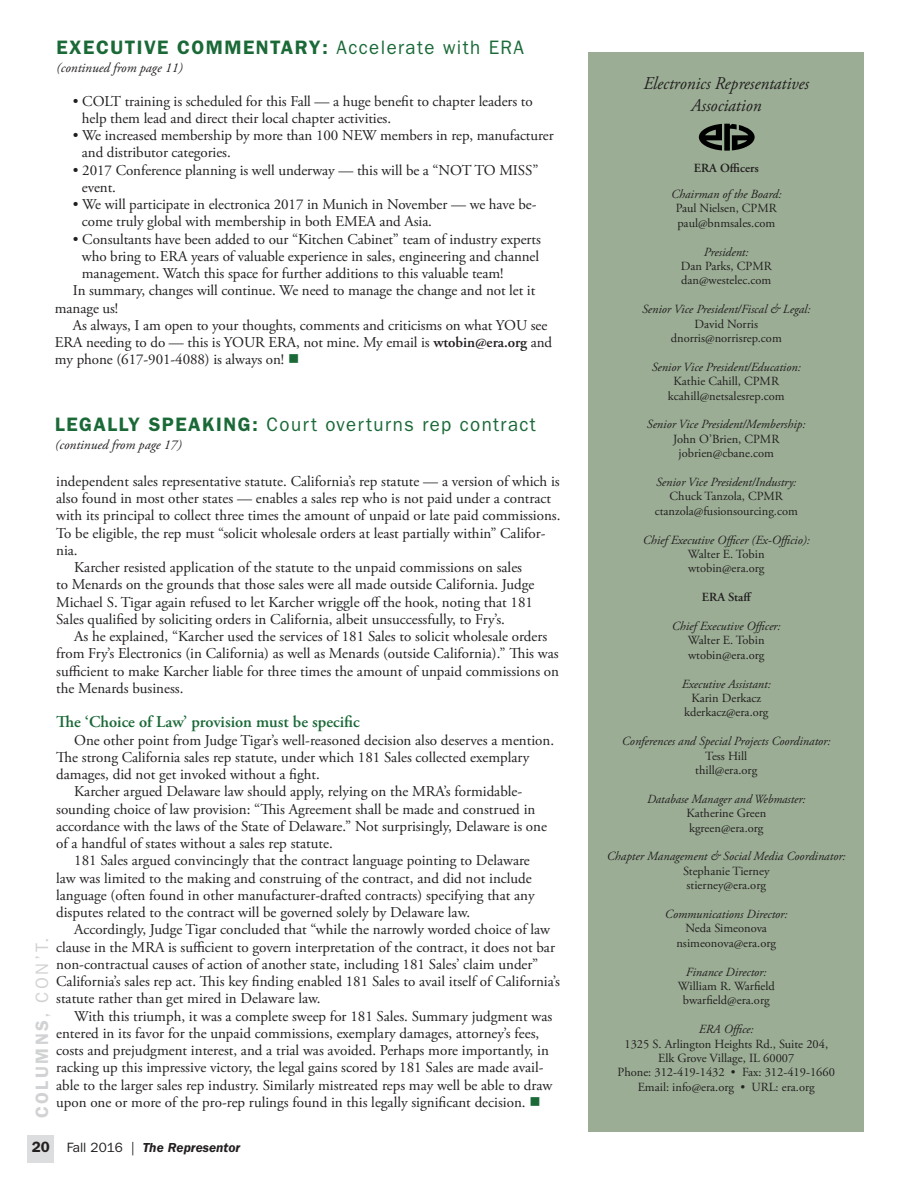
<style>
.page{position:relative;width:918px;height:1188px;background:#fff}
.page>*{position:absolute;margin:0;border:0;box-sizing:border-box;transform-origin:0 0}
.Page_Header{font:19.5px "ITC Franklin Gothic Std";letter-spacing:.075em;color:#1a6937;scale:.96 1}
.Page_Header-2{font:600 19.5px "ITC Franklin Gothic Std";letter-spacing:.075em;color:#1a6937}
.t1{font:italic 18px "Adobe Garamond Pro";color:#231f20;scale:.96 1}
.Pull_Quote{font:600 18px "ITC Franklin Gothic Std";letter-spacing:.14em;color:#d1d2d4}
.Page_Header-3{font:600 16.5px "Adobe Garamond Pro";color:#1a6937}
.Page_Header-4{font:15px/17.2px "Adobe Garamond Pro";color:#231f20}
.Page_Header-5{font:italic 13.5px "Adobe Garamond Pro";color:#231f20}
.t2{font:italic 600 13.5px "ITC Franklin Gothic Std";color:#231f20}
.t3{font:12.45px/14.4px "Adobe Garamond Pro";color:#231f20;text-align:center}
.t4{font:italic 12.45px "Adobe Garamond Pro";color:#231f20}
.t5{font:600 12.45px "Adobe Garamond Pro";color:#231f20}
.s1{font-weight:400}
.s2{font-weight:600}
.s3{color:#1a6937}
.s4{font-style:normal;font-size:15px}
.s5{font-weight:400;font-style:normal}
</style>
<div class="page">
<div style="left:27px;top:1135px;width:27px;height:28px;background:#dcdddf"></div>
<div style="left:589px;top:52px;width:275px;height:1080px;background:#9bae95"></div>
<svg style="left:699px;top:124px;width:56px;height:27px"></svg>
<p class="Page_Header-2" style="left:57px;top:36px;width:469px">EXECUTIVE COMMENTARY: <span class="s1">Accelerate with ERA</span></p>
<p class="Page_Header-5" style="left:57px;top:60px;width:128px">(continued from page 11)</p>
<p class="Page_Header-4" style="left:82px;top:93px;width:452px;text-indent:-9px">• COLT training is scheduled for this Fall — a huge benefit to chapter leaders to help them lead and direct their local chapter activities.</p>
<p class="Page_Header-4" style="left:82px;top:127px;width:473px;text-indent:-9px">• We increased membership by more than 100 NEW members in rep, manufacturer and distributor categories.</p>
<p class="Page_Header-4" style="left:82px;top:162px;width:458px;text-indent:-9px">• 2017 Conference planning is well underway — this will be a “NOT TO MISS” event.</p>
<p class="Page_Header-4" style="left:82px;top:196px;width:456px;text-indent:-9px">• We will participate in electronica 2017 in Munich in November — we have be&shy;come truly global with membership in both EMEA and Asia.</p>
<p class="Page_Header-4" style="left:82px;top:231px;width:461px;text-align:justify;text-indent:-9px">• Consultants have been added to our “Kitchen Cabinet” team of industry experts who bring to ERA years of valuable experience in sales, engineering and channel management. Watch this space for further additions to this valuable team!</p>
<p class="Page_Header-4" style="left:55px;top:283px;width:482px;text-indent:18px">In summary, changes will continue. We need to manage the change and not let it manage us!</p>
<p class="Page_Header-4" style="left:55px;top:317px;width:499px;text-indent:18px">As always, I am open to your thoughts, comments and criticisms on what YOU see<br>ERA needing to do — this is YOUR ERA, not mine. My email is <span class="s2">wtobin@era.org</span> and my phone (617-901-4088) is always on! <span class="s3">■</span></p>
<p class="Page_Header" style="left:55px;top:413px;width:502px"><span class="s2">LEGALLY SPEAKING:</span> Court overturns rep contract</p>
<p class="Page_Header-5" style="left:55px;top:437px;width:128px">(continued from page 17)</p>
<p class="Page_Header-4" style="left:56px;top:473px;width:506px">independent sales representative statute. California’s rep statute — a version of which is also found in most other states — enables a sales rep who is not paid under a contract with its principal to collect three times the amount of unpaid or late paid commissions.<br>To be eligible, the rep must “solicit wholesale orders at least partially within” Califor&shy;nia.</p>
<p class="Page_Header-4" style="left:56px;top:559px;width:480px;text-indent:18px">Karcher resisted application of the statute to the unpaid commissions on sales to Menards on the grounds that those sales were all made outside California. Judge Michael S. Tigar again refused to let Karcher wriggle off the hook, noting that 181<br>Sales qualified by soliciting orders in California, albeit unsuccessfully, to Fry’s.</p>
<p class="Page_Header-4" style="left:56px;top:628px;width:504px;text-indent:18px">As he explained, “Karcher used the services of 181 Sales to solicit wholesale orders from Fry’s Electronics (in California) as well as Menards (outside California).” This was sufficient to make Karcher liable for three times the amount of unpaid commissions on the Menards business.</p>
<p class="Page_Header-3" style="left:56px;top:713px;width:305px">The ‘Choice of Law’ provision must be specific</p>
<p class="Page_Header-4" style="left:56px;top:732px;width:500px;text-indent:18px">One other point from Judge Tigar’s well-reasoned decision also deserves a mention.<br>The strong California sales rep statute, under which 181 Sales collected exemplary damages, did not get invoked without a fight.</p>
<p class="Page_Header-4" style="left:56px;top:784px;width:492px;text-indent:18px">Karcher argued Delaware law should apply, relying on the MRA’s formidable&shy;sounding choice of law provision: “This Agreement shall be made and construed in accordance with the laws of the State of Delaware.” Not surprisingly, Delaware is one of a handful of states without a sales rep statute.</p>
<p class="Page_Header-4" style="left:56px;top:853px;width:480px;text-indent:18px">181 Sales argued convincingly that the contract language pointing to Delaware law was limited to the making and construing of the contract, and did not include language (often found in other manufacturer-drafted contracts) specifying that any disputes related to the contract will be governed solely by Delaware law.</p>
<p class="Page_Header-4" style="left:56px;top:922px;width:505px;text-indent:18px">Accordingly, Judge Tigar concluded that “while the narrowly worded choice of law clause in the MRA is sufficient to govern interpretation of the contract, it does not bar non-contractual causes of action of another state, including 181 Sales’ claim under” California’s sales rep act. This key finding enabled 181 Sales to avail itself of California’s statute rather than get mired in Delaware law.</p>
<p class="Page_Header-4" style="left:56px;top:1008px;width:498px;text-indent:18px">With this triumph, it was a complete sweep for 181 Sales. Summary judgment was entered in its favor for the unpaid commissions, exemplary damages, attorney’s fees, costs and prejudgment interest, and a trial was avoided. Perhaps more importantly, in racking up this impressive victory, the legal gains scored by 181 Sales are made avail&shy;able to the larger sales rep industry. Similarly mistreated reps may well be able to draw upon one or more of the pro-rep rulings found in this legally significant decision. <span class="s3">■</span></p>
<p class="Pull_Quote" style="left:31px;top:1118px;width:182px;rotate:-90deg">COLUMNS<span class="s1">, CON’T.</span></p>
<p class="t2" style="left:32px;top:1140px;width:210px"><span class="s4">20</span> <span class="s5">Fall 2016 |</span> The Representor</p>
<p class="t1" style="left:644px;top:73px;width:174px">Electronics Representatives</p>
<p class="t1" style="left:691px;top:94px;width:75px">Association</p>
<p class="t5" style="left:694px;top:161px;width:66px">ERA Officers</p>
<p class="t4" style="left:671px;top:187px;width:112px">Chairman of the Board:</p>
<p class="t3" style="left:676px;top:202px;width:103px">Paul Nielsen, CPMR</p>
<p class="t3" style="left:677px;top:216px;width:99px">paul@bnmsales.com</p>
<p class="t4" style="left:704px;top:244px;width:46px">President:</p>
<p class="t3" style="left:681px;top:259px;width:92px">Dan Parks, CPMR</p>
<p class="t3" style="left:681px;top:274px;width:92px">dan@westelec.com</p>
<p class="t4" style="left:642px;top:302px;width:170px">Senior Vice President/Fiscal &amp; Legal:</p>
<p class="t3" style="left:694px;top:317px;width:65px">David Norris</p>
<p class="t3" style="left:671px;top:331px;width:113px">dnorris@norrisrep.com</p>
<p class="t4" style="left:652px;top:359px;width:151px">Senior Vice President/Education:</p>
<p class="t3" style="left:674px;top:375px;width:107px">Kathie Cahill, CPMR</p>
<p class="t3" style="left:668px;top:389px;width:118px">kcahill@netsalesrep.com</p>
<p class="t4" style="left:647px;top:417px;width:160px">Senior Vice President/Membership:</p>
<p class="t3" style="left:673px;top:432px;width:108px">John O’Brien, CPMR</p>
<p class="t3" style="left:679px;top:447px;width:97px">jobrien@cbane.com</p>
<p class="t4" style="left:656px;top:475px;width:142px">Senior Vice President/Industry:</p>
<p class="t3" style="left:670px;top:490px;width:115px">Chuck Tanzola, CPMR</p>
<p class="t3" style="left:655px;top:504px;width:145px">ctanzola@fusionsourcing.com</p>
<p class="t4" style="left:643px;top:532px;width:169px">Chief Executive Officer (Ex-Officio):</p>
<p class="t3" style="left:688px;top:547px;width:78px">Walter E. Tobin</p>
<p class="t3" style="left:688px;top:562px;width:78px">wtobin@era.org</p>
<p class="t5" style="left:702px;top:590px;width:51px">ERA Staff</p>
<p class="t4" style="left:672px;top:619px;width:110px">Chief Executive Officer:</p>
<p class="t3" style="left:688px;top:634px;width:78px">Walter E. Tobin</p>
<p class="t3" style="left:688px;top:648px;width:78px">wtobin@era.org</p>
<p class="t4" style="left:682px;top:676px;width:91px">Executive Assistant:</p>
<p class="t3" style="left:691px;top:691px;width:71px">Karin Derkacz</p>
<p class="t3" style="left:684px;top:706px;width:86px">kderkacz@era.org</p>
<p class="t4" style="left:622px;top:734px;width:210px">Conferences and Special Projects Coordinator:</p>
<p class="t3" style="left:705px;top:749px;width:43px">Tess Hill</p>
<p class="t3" style="left:695px;top:763px;width:64px">thill@era.org</p>
<p class="t4" style="left:647px;top:791px;width:160px">Database Manager and Webmaster:</p>
<p class="t3" style="left:686px;top:807px;width:81px">Katherine Green</p>
<p class="t3" style="left:689px;top:821px;width:76px">kgreen@era.org</p>
<p class="t4" style="left:607px;top:849px;width:240px">Chapter Management &amp; Social Media Coordinator:</p>
<p class="t3" style="left:683px;top:864px;width:88px">Stephanie Tierney</p>
<p class="t3" style="left:687px;top:879px;width:81px">stierney@era.org</p>
<p class="t4" style="left:665px;top:907px;width:124px">Communications Director:</p>
<p class="t3" style="left:686px;top:922px;width:83px">Neda Simeonova</p>
<p class="t3" style="left:676px;top:936px;width:101px">nsimeonova@era.org</p>
<p class="t4" style="left:686px;top:964px;width:82px">Finance Director:</p>
<p class="t3" style="left:678px;top:979px;width:99px">William R. Warfield</p>
<p class="t3" style="left:683px;top:994px;width:88px">bwarfield@era.org</p>
<p class="t4" style="left:699px;top:1022px;width:56px">ERA Office:</p>
<p class="t3" style="left:624px;top:1037px;width:205px">1325 S. Arlington Heights Rd., Suite 204,<br>Elk Grove Village, IL 60007</p>
<p class="t3" style="left:618px;top:1066px;width:219px">Phone: 312-419-1432 • Fax: 312-419-1660</p>
<p class="t3" style="left:638px;top:1080px;width:179px">Email: info@era.org • URL: era.org</p>
</div>
